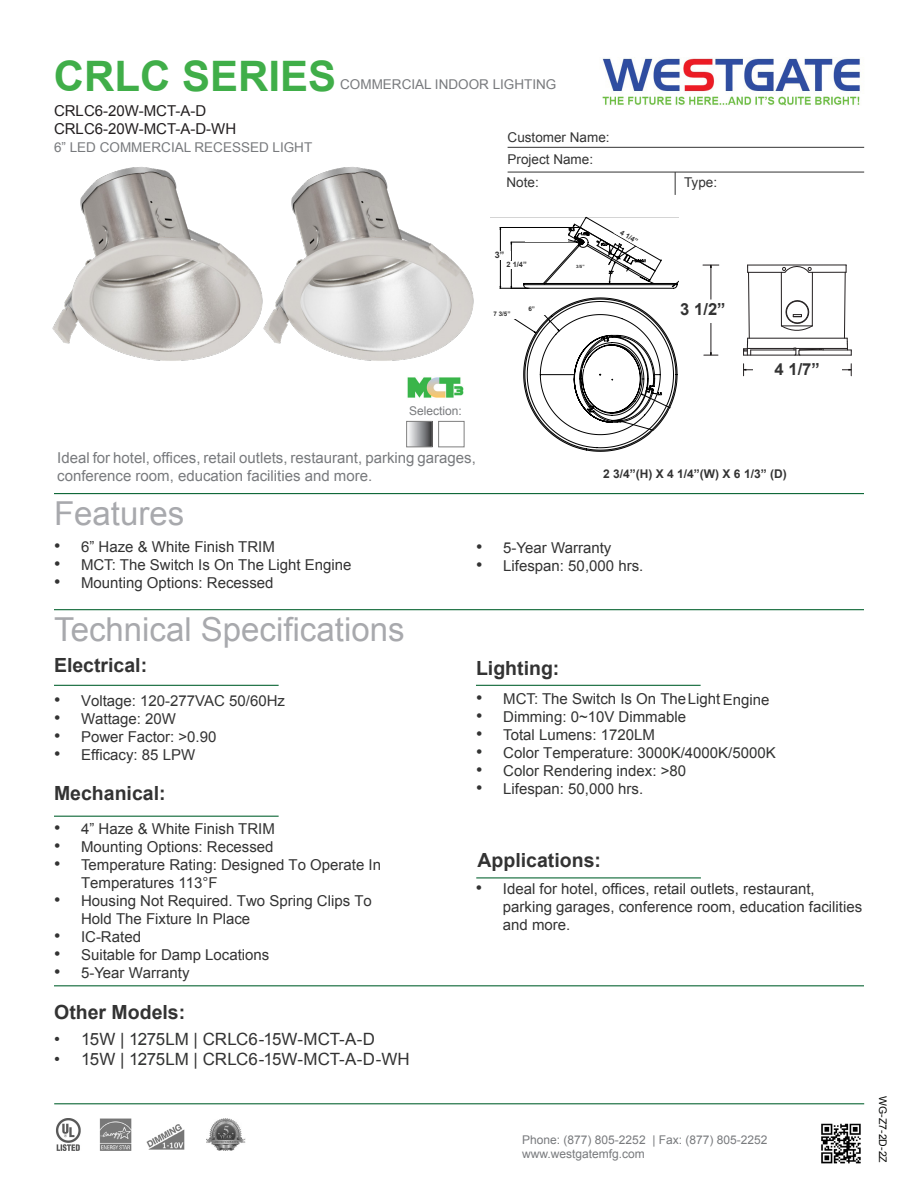
<style>
.page{position:relative;width:918px;height:1188px;background:#fff}
.page>*{position:absolute;margin:0;border:0;box-sizing:border-box;transform-origin:0 0}
.t1{font:700 42px "Arial";color:#40ae49}
.t2{font:33px "Arial";color:#a8a9ad}
.t3{font:700 19.5px "Arial";color:#333}
.t4{font:16.95px "Arial";letter-spacing:-.005em;color:#333}
.t5{font:700 16.65px "Arial";color:#333}
.t6{font:300 15.3px "Biome W04";color:#231f20}
.t7{font:15px/18px "Arial";color:#333}
.t8{font:15px "Arial";color:#787a7d}
.t9{font:15px "Arial";color:#323332}
.t10{font:15px "Arial";color:#231f20}
.t11{font:13.5px "Arial";color:#787a7d}
.t12{font:13.5px "Arial";color:#333}
.t13{font:12px "Arial";color:#787a7d}
.t14{font:700 12px "Arial";color:#333}
.t15{font:10.5px "Arial";color:#040503}
.t16{font:700 9px "Arial";color:#333}
.t17{font:700 7.35px "Arial";color:#333}
.t18{font:700 7.05px "Arial";color:#333}
.t19{font:700 6.3px "Arial";color:#333}
.t20{font:700 4.5px "Arial";color:#333}
.s1{font-size:18px}
.s2{color:#323332}
.s3{font-size:18px;color:#333}
</style>
<div class="page">
<hr style="left:54px;top:493px;width:810px;height:1px;background:#0d6736">
<hr style="left:508px;top:147px;width:356px;height:1px;background:#333">
<svg style="left:675px;top:173px;width:1px;height:22px"></svg>
<hr style="left:508px;top:172px;width:356px;height:1px;background:#333">
<hr style="left:54px;top:609px;width:810px;height:1px;background:#0d6736">
<hr style="left:54px;top:685px;width:225px;height:1px;background:#0d6736">
<hr style="left:476px;top:685px;width:225px;height:1px;background:#0d6736">
<hr style="left:54px;top:816px;width:225px;height:1px;background:#0d6736">
<img style="left:602px;top:58px;width:258px;height:48px">
<hr style="left:54px;top:1103px;width:810px;height:1px;background:#0d6736">
<img style="left:821px;top:1123px;width:40px;height:41px">
<hr style="left:476px;top:877px;width:225px;height:1px;background:#0d6736">
<img style="left:147px;top:1124px;width:38px;height:26px">
<hr style="left:54px;top:985px;width:810px;height:1px;background:#0d6736">
<img style="left:100px;top:1119px;width:32px;height:31px">
<img style="left:206px;top:1118px;width:39px;height:33px">
<img style="left:407px;top:381px;width:57px;height:17px">
<div style="left:438px;top:421px;width:26px;height:26px;background:#fff;border:1px solid #7f7f7f"></div>
<svg style="left:409px;top:423px;width:21px;height:22px"></svg>
<div style="left:406px;top:421px;width:26px;height:26px;border:1px solid #7f7f7f"></div>
<hr style="left:748px;top:338px;width:99px;height:1px;background:#231f20">
<hr style="left:796px;top:348px;width:51px;height:1px;background:#231f20">
<hr style="left:747px;top:348px;width:47px;height:1px;background:#231f20">
<hr style="left:800px;top:350px;width:51px;height:1px;background:#231f20">
<hr style="left:751px;top:350px;width:45px;height:1px;background:#231f20">
<hr style="left:744px;top:355px;width:107px;height:1px;background:#231f20">
<svg style="left:794px;top:348px;width:30px;height:8px"></svg>
<hr style="left:781px;top:272px;width:1px;height:54px;background:#231f20">
<hr style="left:812px;top:272px;width:1px;height:54px;background:#231f20">
<svg style="left:781px;top:300px;width:32px;height:31px"></svg>
<hr style="left:748px;top:265px;width:98px;height:1px;background:#231f20">
<hr style="left:748px;top:272px;width:33px;height:1px;background:#231f20">
<svg style="left:743px;top:265px;width:8px;height:90px"></svg>
<svg style="left:844px;top:265px;width:8px;height:90px"></svg>
<hr style="left:812px;top:272px;width:34px;height:1px;background:#231f20">
<svg style="left:781px;top:266px;width:31px;height:7px"></svg>
<hr style="left:711px;top:322px;width:1px;height:31px;background:#231f20">
<hr style="left:711px;top:268px;width:1px;height:31px;background:#231f20">
<svg style="left:704px;top:352px;width:14px;height:4px"></svg>
<svg style="left:703px;top:265px;width:16px;height:3px"></svg>
<svg style="left:743px;top:363px;width:10px;height:13px"></svg>
<svg style="left:842px;top:364px;width:10px;height:12px"></svg>
<div style="left:659px;top:303px;width:88px;height:19px;background:#fff"></div>
<img style="left:52px;top:167px;width:422px;height:214px">
<svg style="left:491px;top:217px;width:187px;height:235px"></svg>
<div style="left:649px;top:424px;width:53px;height:29px;background:#fff;border-radius:50%"></div>
<div style="left:668px;top:400px;width:53px;height:29px;background:#fff;border-radius:50%"></div>
<img style="left:56px;top:1118px;width:25px;height:32px">
<p class="t1" style="left:54px;top:48px;width:284px">CRLC SERIES</p>
<p class="t11" style="left:340px;top:75px;width:218px">COMMERCIAL INDOOR LIGHTING</p>
<p class="t10" style="left:54px;top:101px;width:154px">CRLC6-20W-MCT-A-D</p>
<p class="t10" style="left:54px;top:119px;width:184px">CRLC6-20W-MCT-A-D-WH</p>
<p class="t11" style="left:54px;top:139px;width:260px">6” LED COMMERCIAL RECESSED LIGHT</p>
<p class="t12" style="left:508px;top:128px;width:104px">Customer Name:</p>
<p class="t12" style="left:508px;top:150px;width:87px">Project Name:</p>
<p class="t12" style="left:507px;top:173px;width:34px">Note:</p>
<p class="t12" style="left:684px;top:173px;width:35px">Type:</p>
<p class="t16" style="left:495px;top:249px;width:11px">3”</p>
<p class="t17" style="left:507px;top:259px;width:22px">2 1/4”</p>
<p class="t20" style="left:576px;top:263px;width:10px">3/5”</p>
<p class="t19" style="left:493px;top:310px;width:19px">7 3/5”</p>
<p class="t19" style="left:528px;top:305px;width:8px">6”</p>
<p class="t18" style="left:623px;top:228px;width:21px;rotate:30deg">4 1/4”</p>
<p class="t5" style="left:680px;top:298px;width:47px">3 1/2”</p>
<p class="t6" style="left:693px;top:300px;width:44px">3.46"</p>
<p class="t13" style="left:409px;top:403px;width:54px">Selection:</p>
<p class="t8" style="left:57px;top:448px;width:420px">Ideal for hotel, offices, retail outlets, restaurant, parking garages,</p>
<p class="t8" style="left:57px;top:466px;width:317px">conference room, education facilities and more.</p>
<p class="t2" style="left:54px;top:492px;width:132px">Features</p>
<p class="t5" style="left:775px;top:358px;width:47px">4 1/7”</p>
<p class="t6" style="left:783px;top:360px;width:44px">4.14"</p>
<p class="t14" style="left:603px;top:465px;width:185px">2 3/4”(H) X 4 1/4”(W) X 6 1/3” (D)</p>
<p class="t7" style="left:54px;top:538px;width:222px"><span class="s1">•</span> 6” Haze &amp; White Finish TRIM</p>
<p class="t7" style="left:54px;top:556px;width:299px"><span class="s1">•</span> MCT: The Switch Is On The Light Engine</p>
<p class="t7" style="left:54px;top:574px;width:221px"><span class="s1">•</span> Mounting Options: Recessed</p>
<p class="t2" style="left:54px;top:608px;width:352px">Technical Specifications</p>
<p class="t3" style="left:54px;top:652px;width:95px">Electrical:</p>
<p class="t7" style="left:54px;top:692px;width:233px"><span class="s1">•</span> Voltage: 120-277VAC 50/60Hz</p>
<p class="t7" style="left:54px;top:710px;width:124px"><span class="s1">•</span> Wattage: 20W</p>
<p class="t7" style="left:54px;top:728px;width:164px"><span class="s1">•</span> Power Factor: &gt;0.90</p>
<p class="t7" style="left:54px;top:746px;width:143px"><span class="s1">•</span> Efficacy: 85 LPW</p>
<p class="t3" style="left:54px;top:780px;width:113px">Mechanical:</p>
<p class="t7" style="left:54px;top:820px;width:222px"><span class="s1">•</span> 4” Haze &amp; White Finish TRIM</p>
<p class="t7" style="left:54px;top:838px;width:221px"><span class="s1">•</span> Mounting Options: Recessed</p>
<p class="t7" style="left:81px;top:856px;width:302px;text-indent:-27px"><span class="s1">•</span> Temperature Rating: Designed To Operate In<br>Temperatures 113°F</p>
<p class="t7" style="left:81px;top:891px;width:292px;text-indent:-27px"><span class="s1">•</span> Housing Not Required. Two Spring Clips To<br>Hold The Fixture In Place</p>
<p class="t7" style="left:54px;top:927px;width:89px"><span class="s1">•</span> IC-Rated</p>
<p class="t7" style="left:54px;top:945px;width:217px"><span class="s1">•</span> Suitable for Damp Locations</p>
<p class="t7" style="left:54px;top:963px;width:137px"><span class="s1">•</span> 5-Year Warranty</p>
<p class="t3" style="left:54px;top:999px;width:133px">Other Models:</p>
<p class="t4" style="left:54px;top:1028px;width:322px">• 15W | <span class="s2">1275LM</span> | CRLC6-15W-MCT-A-D</p>
<p class="t4" style="left:54px;top:1048px;width:357px">• 15W | <span class="s2">1275LM</span> | CRLC6-15W-MCT-A-D-WH</p>
<p class="t7" style="left:476px;top:539px;width:137px"><span class="s1">•</span> 5-Year Warranty</p>
<p class="t7" style="left:476px;top:557px;width:169px"><span class="s1">•</span> Lifespan: 50,000 hrs.</p>
<p class="t3" style="left:476px;top:655px;width:85px">Lighting:</p>
<p class="t7" style="left:476px;top:690px;width:295px"><span class="s1">•</span> MCT: The Switch Is On TheLight Engine</p>
<p class="t9" style="left:476px;top:743px;width:301px"><span class="s1">•</span> Color Temperature: 3000K/4000K/5000K</p>
<p class="t9" style="left:476px;top:707px;width:211px"><span class="s3">•</span> Dimming: 0~10V Dimmable</p>
<p class="t9" style="left:476px;top:725px;width:180px"><span class="s3">•</span> Total Lumens: 1720LM</p>
<p class="t9" style="left:476px;top:761px;width:211px"><span class="s3">•</span> Color Rendering index: &gt;80</p>
<p class="t7" style="left:476px;top:780px;width:169px"><span class="s1">•</span> Lifespan: 50,000 hrs.</p>
<p class="t3" style="left:478px;top:847px;width:125px">Applications:</p>
<p class="t7" style="left:503px;top:880px;width:361px;text-indent:-27px"><span class="s1">•</span> Ideal for hotel, offices, retail outlets, restaurant, parking garages, conference room, education facilities and more.</p>
<p class="t13" style="left:522px;top:1132px;width:247px">Phone: (877) 805-2252 | Fax: (877) 805-2252</p>
<p class="t13" style="left:522px;top:1146px;width:124px">www.westgatemfg.com</p>
<p class="t15" style="left:890px;top:1096px;width:68px;rotate:90deg">WG-Z7-2D-2Z</p>
</div>
